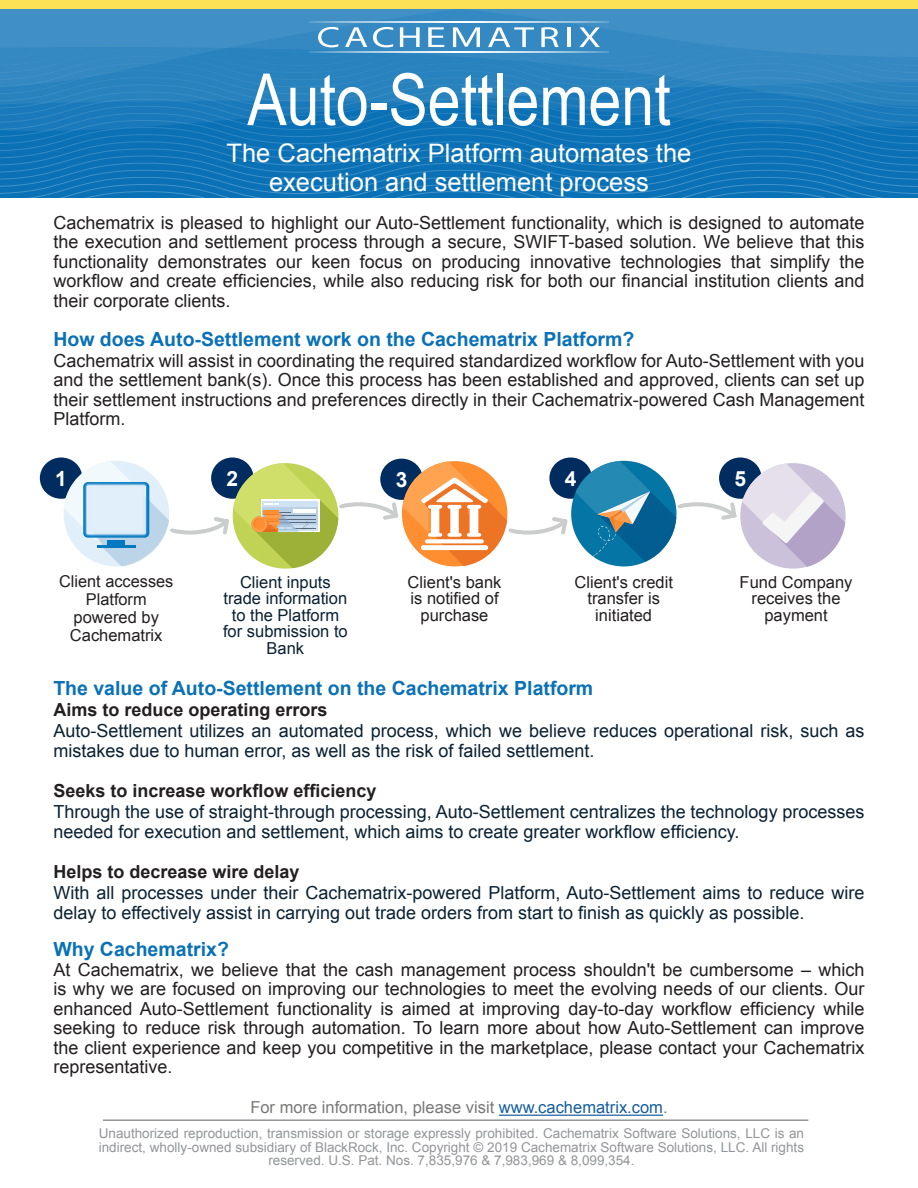
<style>
.page{position:relative;width:918px;height:1188px;background:#fff}
.page>*{position:absolute;margin:0;border:0;box-sizing:border-box;transform-origin:0 0}
.Subhead{font:72px "Arial Narrow";color:#fff}
.Subhead-2{font:25.5px "Arial";color:#fff}
.Small_Type{font:700 21px "Arial";color:#fff}
.Bullet_List{font:700 19.5px "Arial";color:#0a71b6}
.Small_Type-2{font:18px/19.5px "Arial";color:#231f20;text-align:justify}
.Bullet_List-2{font:18px/19.5px "Arial";color:#0a2133}
.Bullet_List-3{font:18px/19.5px "Arial";color:#231f20;text-align:justify}
.Bullet_List-4{font:700 18px "Arial";color:#231f20}
.Small_Type-3{font:16.5px/16.5px "Arial";color:#231f20;text-align:center}
.Small_Type-4{font:16.5px/16.5px "Arial";color:#0a2133;text-align:center}
.Small_Type-5{font:16.5px "Arial";color:#787877}
.Small_Type-6{font:16.35px/17.9px "Arial";color:#231f20;text-align:center}
.Small_Type-7{font:13.5px/13.5px "Arial";color:#939598;text-align:center}
.s1{color:#175d9e}
</style>
<div class="page">
<svg style="left:0;top:9px;width:918px;height:189px;background:#2580bd"></svg>
<div style="left:0;top:0;width:918px;height:9px;background:#fce055"></div>
<hr style="left:103px;top:1119px;width:705px;height:2px;background:#939598">
<hr style="left:499px;top:1115px;width:164px;height:1px;background:#175d9e">
<div style="left:380px;top:459px;width:43px;height:41px;border:3px solid #002c5f;border-radius:50%"></div>
<div style="left:551px;top:459px;width:39px;height:38px;background:#002c5f;border-radius:50%"></div>
<div style="left:549px;top:458px;width:43px;height:41px;border:3px solid #002c5f;border-radius:50%"></div>
<div style="left:719px;top:458px;width:43px;height:41px;border:3px solid #002c5f;border-radius:50%"></div>
<div style="left:211px;top:458px;width:43px;height:41px;border:3px solid #002c5f;border-radius:50%"></div>
<div style="left:41px;top:459px;width:40px;height:38px;background:#002c5f;border-radius:50%"></div>
<div style="left:40px;top:458px;width:42px;height:41px;border:3px solid #002c5f;border-radius:50%"></div>
<svg style="left:64px;top:461px;width:504px;height:107px"></svg>
<svg style="left:575px;top:461px;width:270px;height:106px"></svg>
<p class="Subhead" style="left:247px;top:47px;width:425px">Auto-Settlement</p>
<p class="Subhead-2" style="left:227px;top:137px;width:466px">The Cachematrix Platform automates the</p>
<p class="Subhead-2" style="left:269px;top:165px;width:381px">execution and settlement process</p>
<p class="Bullet_List-3" style="left:53px;top:213px;width:813px">Cachematrix is pleased to highlight our Auto-Settlement functionality, which is designed to automate the execution and settlement process through a secure, SWIFT-based solution. We believe that this functionality demonstrates our keen focus on producing innovative technologies that simplify the workflow and create efficiencies, while also reducing risk for both our financial institution clients and their corporate clients.</p>
<p class="Bullet_List" style="left:53px;top:326px;width:583px">How does Auto-Settlement work on the Cachematrix Platform?</p>
<p class="Small_Type-2" style="left:53px;top:351px;width:813px">Cachematrix will assist in coordinating the required standardized workflow for Auto-Settlement with you and the settlement bank(s). Once this process has been established and approved, clients can set up their settlement instructions and preferences directly in their Cachematrix-powered Cash Management Platform.</p>
<p class="Small_Type" style="left:55px;top:464px;width:13px">1</p>
<p class="Small_Type" style="left:227px;top:464px;width:13px">2</p>
<p class="Small_Type" style="left:396px;top:466px;width:13px">3</p>
<p class="Small_Type" style="left:565px;top:464px;width:13px">4</p>
<p class="Small_Type" style="left:734px;top:464px;width:13px">5</p>
<p class="Small_Type-6" style="left:59px;top:573px;width:116px">Client accesses<br>Platform</p>
<p class="Small_Type-3" style="left:70px;top:609px;width:94px;line-height:18px;text-align:left">powered by<br>Cachematrix</p>
<p class="Small_Type-4" style="left:223px;top:574px;width:126px">Client inputs trade information to the Platform for submission to<br>Bank</p>
<p class="Small_Type-3" style="left:408px;top:574px;width:95px">Client's bank is notified of purchase</p>
<p class="Small_Type-3" style="left:574px;top:574px;width:100px">Client's credit transfer is initiated</p>
<p class="Small_Type-3" style="left:740px;top:574px;width:114px">Fund Company receives the payment</p>
<p class="Bullet_List" style="left:53px;top:675px;width:541px">The value of Auto-Settlement on the Cachematrix Platform</p>
<p class="Bullet_List-4" style="left:53px;top:698px;width:276px">Aims to reduce operating errors</p>
<p class="Bullet_List-2" style="left:53px;top:721px;width:813px">Auto-Settlement utilizes an automated process, which we believe reduces operational risk, such as mistakes due to human error, as well as the risk of failed settlement.</p>
<p class="Bullet_List-4" style="left:53px;top:779px;width:325px">Seeks to increase workflow efficiency</p>
<p class="Bullet_List-2" style="left:53px;top:802px;width:813px">Through the use of straight-through processing, Auto-Settlement centralizes the technology processes needed for execution and settlement, which aims to create greater workflow efficiency.</p>
<p class="Bullet_List-4" style="left:53px;top:860px;width:248px">Helps to decrease wire delay</p>
<p class="Bullet_List-2" style="left:53px;top:883px;width:813px">With all processes under their Cachematrix-powered Platform, Auto-Settlement aims to reduce wire delay to effectively assist in carrying out trade orders from start to finish as quickly as possible.</p>
<p class="Bullet_List" style="left:53px;top:936px;width:177px">Why Cachematrix?</p>
<p class="Small_Type-2" style="left:53px;top:960px;width:813px">At Cachematrix, we believe that the cash management process shouldn't be cumbersome – which is why we are focused on improving our technologies to meet the evolving needs of our clients. Our enhanced Auto-Settlement functionality is aimed at improving day-to-day workflow efficiency while seeking to reduce risk through automation. To learn more about how Auto-Settlement can improve the client experience and keep you competitive in the marketplace, please contact your Cachematrix representative.</p>
<p class="Small_Type-5" style="left:250px;top:1097px;width:419px">For more information, please visit <span class="s1">www.cachematrix.com</span>.</p>
<p class="Small_Type-7" style="left:99px;top:1127px;width:707px">Unauthorized reproduction, transmission or storage expressly prohibited. Cachematrix Software Solutions, LLC is an indirect, wholly-owned subsidiary of BlackRock, Inc. Copyright © 2019 Cachematrix Software Solutions, LLC. All rights reserved. U.S. Pat. Nos. 7,835,976 &amp; 7,983,969 &amp; 8,099,354.</p>
</div>
